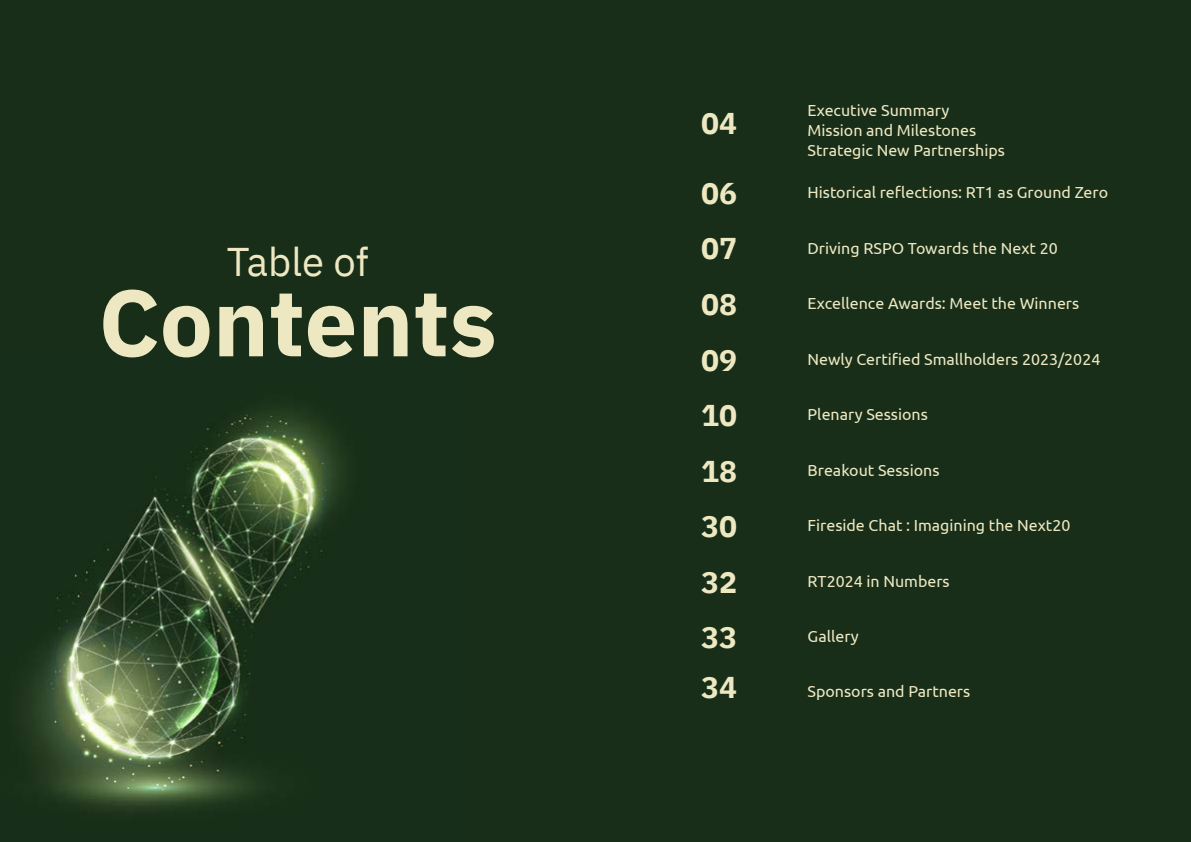
<style>
.page{position:relative;width:1191px;height:842px;background:#182e18}
.page>*{position:absolute;margin:0;border:0;box-sizing:border-box;transform-origin:0 0}
.t1{font:700 94px "IBM Plex Sans";color:#ede8c2}
.t2{font:40px "IBM Plex Sans";color:#ede8c2}
.t3{font:700 30px/55.5px "IBM Plex Sans";color:#ede8c2;text-align:justify}
.t4{font:16px/20px "Ubuntu";color:#ede8c2}
</style>
<div class="page">
<img style="left:23px;top:410px;width:320px;height:401px">
<h2 class="t2" style="left:227px;top:231px;width:144px">Table of</h2>
<h1 class="t1" style="left:99px;top:248px;width:400px">Contents</h1>
<h3 class="t3" style="left:701px;top:93px;width:37px">04</h3>
<h3 class="t3" style="left:701px;top:163px;width:37px">06<br>07<br>08<br>09<br>10<br>18<br>30<br>32<br>33</h3>
<h3 class="t3" style="left:701px;top:657px;width:37px">34</h3>
<p class="t4" style="left:807px;top:100px;width:199px">Executive Summary<br>Mission and Milestones<br>Strategic New Partnerships</p>
<p class="t4" style="left:807px;top:182px;width:302px">Historical reflections: RT1 as Ground Zero</p>
<p class="t4" style="left:807px;top:237px;width:252px">Driving RSPO Towards the Next 20</p>
<p class="t4" style="left:807px;top:293px;width:273px">Excellence Awards: Meet the Winners</p>
<p class="t4" style="left:807px;top:348px;width:294px">Newly Certified Smallholders 2023/2024</p>
<p class="t4" style="left:807px;top:404px;width:122px">Plenary Sessions</p>
<p class="t4" style="left:807px;top:459px;width:133px">Breakout Sessions</p>
<p class="t4" style="left:807px;top:515px;width:264px">Fireside Chat : Imagining the Next20</p>
<p class="t4" style="left:807px;top:570px;width:144px">RT2024 in Numbers</p>
<p class="t4" style="left:807px;top:626px;width:53px">Gallery</p>
<p class="t4" style="left:807px;top:681px;width:164px">Sponsors and Partners</p>
</div>
